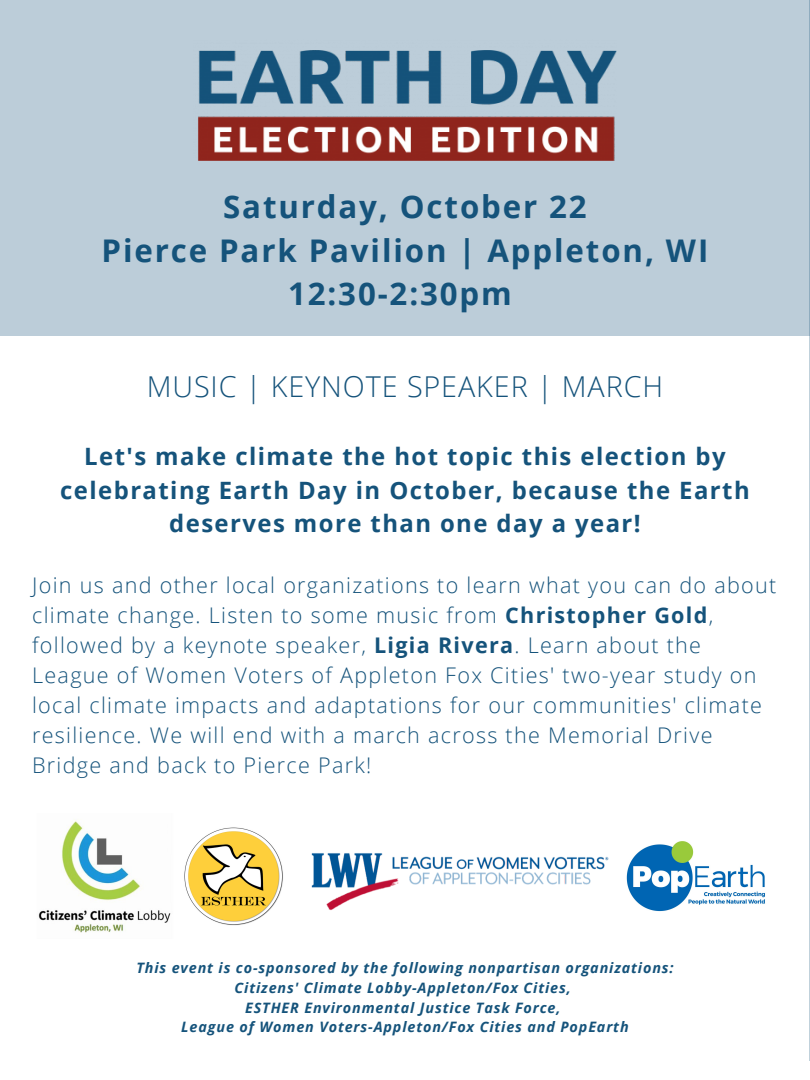
<style>
.page{position:relative;width:810px;height:1080px;background:#fff}
.page>*{position:absolute;margin:0;border:0;box-sizing:border-box;transform-origin:0 0}
.t1{font:700 31.25px/43.6px "Open Sans";letter-spacing:.06em;color:#15537b;text-align:center}
.t2{font:300 28.75px "Open Sans";letter-spacing:.035em;color:#15537b}
.t3{font:700 23.88px/33.2px "Open Sans";letter-spacing:.06em;color:#15537b;text-align:center}
.t4{font:300 21.56px/30px "Open Sans";letter-spacing:.06em;color:#15537b}
.t5{font:italic 700 14.38px/19.7px "Open Sans";letter-spacing:.06em;color:#15537b;text-align:center}
.s1{font-weight:700}
</style>
<div class="page">
<div style="left:0;top:0;width:810px;height:336px;background:#bccdd9"></div>
<img style="left:198px;top:50px;width:418px;height:111px">
<img style="left:312px;top:853px;width:297px;height:57px">
<img style="left:184px;top:827px;width:99px;height:99px">
<img style="left:38px;top:819px;width:133px;height:114px">
<img style="left:626px;top:841px;width:139px;height:71px">
<h1 class="t1" style="left:102px;top:184px;width:608px">Saturday, October 22<br>Pierce Park Pavilion | Appleton, WI<br>12:30-2:30pm</h1>
<h2 class="t2" style="left:147px;top:366px;width:518px">MUSIC | KEYNOTE SPEAKER | MARCH</h2>
<p class="t3" style="left:60px;top:440px;width:691px">Let's make climate the hot topic this election by celebrating Earth Day in October, because the Earth deserves more than one day a year!</p>
<p class="t4" style="left:32px;top:570px;width:746px">Join us and other local organizations to learn what you can do about climate change. Listen to some music from <span class="s1">Christopher Gold</span>, followed by a keynote speaker, <span class="s1">Ligia Rivera</span>. Learn about the League of Women Voters of Appleton Fox Cities' two-year study on local climate impacts and adaptations for our communities' climate resilience. We will end with a march across the Memorial Drive Bridge and back to Pierce Park!</p>
<p class="t5" style="left:136px;top:958px;width:539px">This event is co-sponsored by the following nonpartisan organizations:<br>Citizens' Climate Lobby-Appleton/Fox Cities,<br>ESTHER Environmental Justice Task Force,<br>League of Women Voters-Appleton/Fox Cities and PopEarth</p>
</div>
